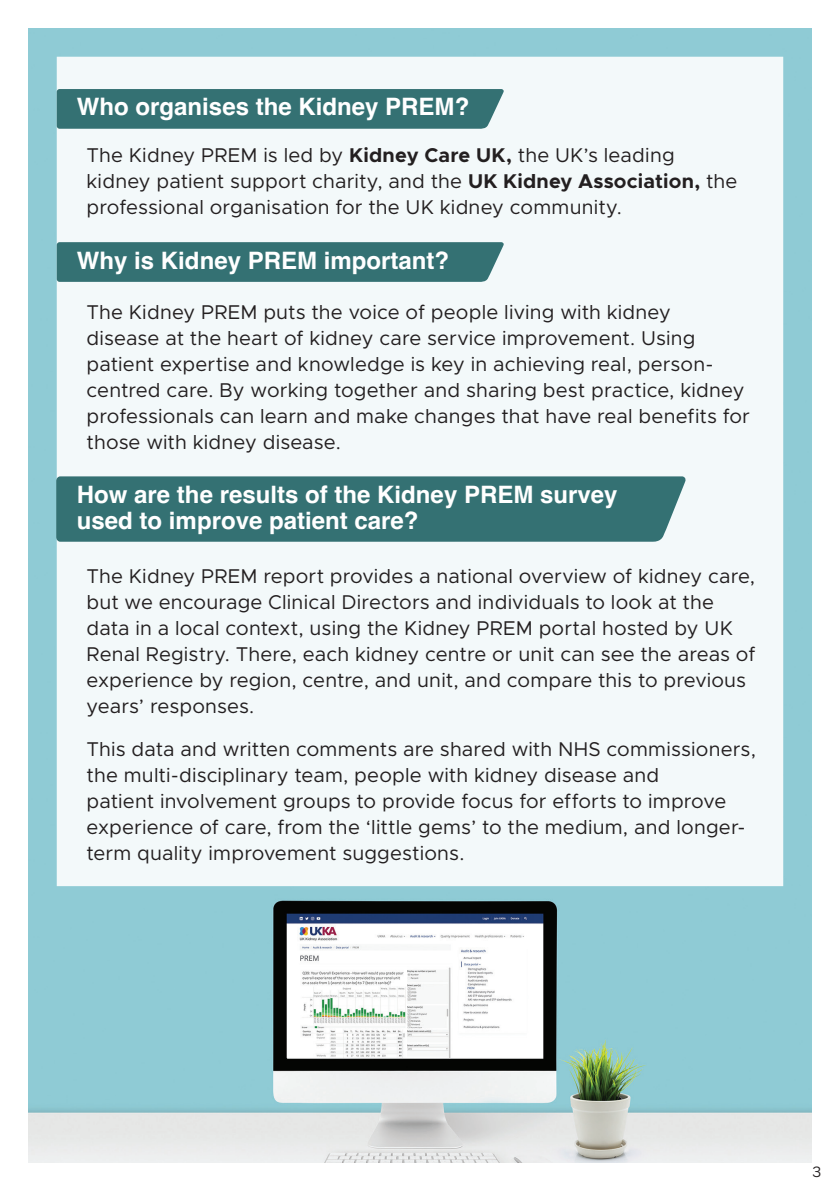
<style>
.page{position:relative;width:840px;height:1191px;background:#fff}
.page>*{position:absolute;margin:0;border:0;box-sizing:border-box;transform-origin:0 0}
.t1{font:700 24px/26px "Helvetica";color:#fff}
.t2{font:20px/26px "Metropolis";letter-spacing:.01em;color:#231f20}
.t3{font:16px "Omnes";color:#231f20}
.s1{font-weight:700}
</style>
<div class="page">
<img style="left:28px;top:28px;width:783px;height:1134px">
<div style="left:57px;top:57px;width:725px;height:829px;background:#f3f9fa"></div>
<div style="left:57px;top:89px;width:447px;height:40px;background:#347173"></div>
<div style="left:57px;top:242px;width:447px;height:40px;background:#347173"></div>
<div style="left:56px;top:476px;width:630px;height:66px;background:#347173"></div>
<p class="t1" style="left:77px;top:96px;width:394px">Who organises the Kidney PREM?</p>
<p class="t2" style="left:86px;top:142px;width:652px">The Kidney PREM is led by <span class="s1">Kidney Care UK,</span> the UK’s leading kidney patient support charity, and the <span class="s1">UK Kidney Association,</span> the professional organisation for the UK kidney community.</p>
<p class="t1" style="left:77px;top:250px;width:374px">Why is Kidney PREM important?</p>
<p class="t2" style="left:86px;top:299px;width:664px">The Kidney PREM puts the voice of people living with kidney<br>disease at the heart of kidney care service improvement. Using patient expertise and knowledge is key in achieving real, person&shy;centred care. By working together and sharing best practice, kidney professionals can learn and make changes that have real benefits for those with kidney disease.</p>
<p class="t1" style="left:77px;top:484px;width:542px">How are the results of the Kidney PREM survey used to improve patient care?</p>
<p class="t2" style="left:86px;top:563px;width:670px">The Kidney PREM report provides a national overview of kidney care, but we encourage Clinical Directors and individuals to look at the data in a local context, using the Kidney PREM portal hosted by UK Renal Registry. There, each kidney centre or unit can see the areas of experience by region, centre, and unit, and compare this to previous years’ responses.</p>
<p class="t2" style="left:86px;top:736px;width:670px">This data and written comments are shared with NHS commissioners, the multi-disciplinary team, people with kidney disease and<br>patient involvement groups to provide focus for efforts to improve experience of care, from the ‘little gems’ to the medium, and longer&shy;term quality improvement suggestions.</p>
<p class="t3" style="left:812px;top:1160px;width:10px">3</p>
</div>
